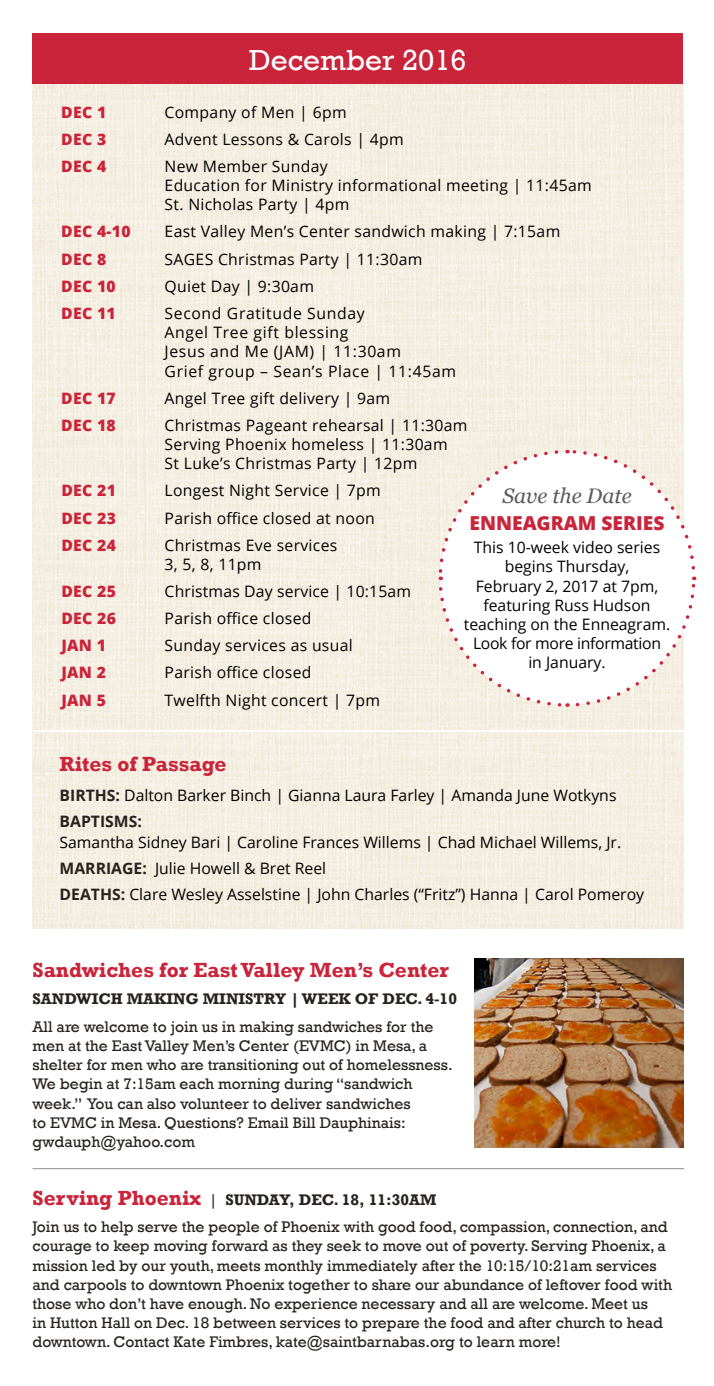
<style>
.page{position:relative;width:714px;height:1386px;background:#fff}
.page>*{position:absolute;margin:0;border:0;box-sizing:border-box;transform-origin:0 0}
.t1{font:29.75px "Rockwell";color:#fff}
.t2{font:700 21px "Rockwell";color:#c9243a}
.t3{font:italic 21px "Georgia";color:#585a5b}
.t4{font:800 19.25px "Open Sans";color:#c9243a}
.t5{font:15.75px/19.2px "Rockwell";color:#28211f}
.t6{font:15.75px/19.2px "Open Sans";letter-spacing:.02em;color:#000}
.t7{font:15.75px/19.2px "Open Sans";color:#000}
.t8{font:15.75px/19.2px "Open Sans";letter-spacing:.04em;color:#000}
.t9{font:800 15.75px "Open Sans";letter-spacing:.02em;color:#c9243a}
.t10{font:700 15.75px "Rockwell";color:#28211f}
.s1{font-weight:700;color:#28211f}
.s2{font-weight:700;font-size:21px;color:#c9243a}
.s3{font-weight:700}
</style>
<div class="page">
<img style="left:33px;top:83px;width:650px;height:846px">
<div style="left:33px;top:33px;width:650px;height:50px;background:#c9243a"></div>
<hr style="left:33px;top:730px;width:653px;height:2px;background:#fff">
<svg style="left:437px;top:448px;width:260px;height:261px"></svg>
<hr style="left:33px;top:1168px;width:651px;height:1px;background:#8a8c8e">
<img style="left:475px;top:959px;width:208px;height:189px">
<h1 class="t1" style="left:249px;top:41px;width:219px">December 2016</h1>
<p class="t9" style="left:61px;top:101px;width:47px">DEC 1</p>
<p class="t6" style="left:165px;top:102px;width:184px">Company of Men | 6pm</p>
<p class="t9" style="left:61px;top:128px;width:47px">DEC 3</p>
<p class="t6" style="left:165px;top:129px;width:241px">Advent Lessons &amp; Carols | 4pm</p>
<p class="t9" style="left:61px;top:155px;width:47px">DEC 4</p>
<p class="t6" style="left:165px;top:156px;width:429px">New Member Sunday<br>Education for Ministry informational meeting | 11:45am<br>St. Nicholas Party | 4pm</p>
<p class="t9" style="left:61px;top:221px;width:71px">DEC 4-10</p>
<p class="t6" style="left:165px;top:222px;width:397px">East Valley Men’s Center sandwich making | 7:15am</p>
<p class="t9" style="left:61px;top:248px;width:47px">DEC 8</p>
<p class="t6" style="left:165px;top:249px;width:259px">SAGES Christmas Party | 11:30am</p>
<p class="t9" style="left:61px;top:275px;width:56px">DEC 10</p>
<p class="t6" style="left:165px;top:276px;width:151px">Quiet Day | 9:30am</p>
<p class="t9" style="left:61px;top:302px;width:56px">DEC 11</p>
<p class="t8" style="left:165px;top:303px;width:293px">Second Gratitude Sunday<br>Angel Tree gift blessing<br>Jesus and Me (JAM) | 11:30am<br>Grief group – Sean’s Place | 11:45am</p>
<p class="t9" style="left:61px;top:387px;width:56px">DEC 17</p>
<p class="t6" style="left:165px;top:388px;width:227px">Angel Tree gift delivery | 9am</p>
<p class="t9" style="left:61px;top:414px;width:56px">DEC 18</p>
<p class="t6" style="left:165px;top:415px;width:304px">Christmas Pageant rehearsal | 11:30am<br>Serving Phoenix homeless | 11:30am<br>St Luke’s Christmas Party | 12pm</p>
<p class="t9" style="left:61px;top:480px;width:56px">DEC 21</p>
<p class="t6" style="left:165px;top:481px;width:218px">Longest Night Service | 7pm</p>
<p class="t9" style="left:61px;top:507px;width:56px">DEC 23</p>
<p class="t6" style="left:165px;top:508px;width:212px">Parish office closed at noon</p>
<p class="t9" style="left:61px;top:534px;width:56px">DEC 24</p>
<p class="t6" style="left:165px;top:535px;width:174px">Christmas Eve services<br>3, 5, 8, 11pm</p>
<p class="t9" style="left:61px;top:580px;width:56px">DEC 25</p>
<p class="t6" style="left:165px;top:581px;width:248px">Christmas Day service | 10:15am</p>
<p class="t9" style="left:61px;top:607px;width:56px">DEC 26</p>
<p class="t6" style="left:165px;top:608px;width:148px">Parish office closed</p>
<p class="t9" style="left:61px;top:634px;width:46px">JAN 1</p>
<p class="t6" style="left:165px;top:636px;width:190px">Sunday services as usual</p>
<p class="t9" style="left:61px;top:662px;width:46px">JAN 2</p>
<p class="t6" style="left:165px;top:663px;width:148px">Parish office closed</p>
<p class="t9" style="left:61px;top:689px;width:46px">JAN 5</p>
<p class="t6" style="left:165px;top:690px;width:217px">Twelfth Night concert | 7pm</p>
<h2 class="t3" style="left:502px;top:484px;width:131px">Save the Date</h2>
<p class="t4" style="left:469px;top:509px;width:197px">ENNEAGRAM SERIES</p>
<p class="t7" style="left:464px;top:537px;width:208px;text-align:center">This 10-week video series begins Thursday,<br>February 2, 2017 at 7pm, featuring Russ Hudson teaching on the Enneagram.<br>Look for more information<br>in January.</p>
<h2 class="t2" style="left:60px;top:751px;width:169px">Rites of Passage</h2>
<p class="t7" style="left:60px;top:782px;width:558px;line-height:26.1px"><span class="s1">BIRTHS:</span> Dalton Barker Binch | Gianna Laura Farley | Amanda June Wotkyns<br><span class="s1">BAPTISMS:</span></p>
<p class="t7" style="left:60px;top:829px;width:586px;line-height:26.1px">Samantha Sidney Bari | Caroline Frances Willems | Chad Michael Willems, Jr.<br><span class="s1">MARRIAGE:</span> Julie Howell &amp; Bret Reel<br><span class="s1">DEATHS:</span> Clare Wesley Asselstine | John Charles (“Fritz”) Hanna | Carol Pomeroy</p>
<h2 class="t2" style="left:33px;top:958px;width:418px">Sandwiches for East Valley Men’s Center</h2>
<p class="t10" style="left:33px;top:990px;width:426px">SANDWICH MAKING MINISTRY | WEEK OF DEC. 4-10</p>
<p class="t5" style="left:33px;top:1016px;width:422px">All are welcome to join us in making sandwiches for the men at the East Valley Men’s Center (EVMC) in Mesa, a shelter for men who are transitioning out of homelessness.<br>We begin at 7:15am each morning during “sandwich week.” You can also volunteer to deliver sandwiches<br>to EVMC in Mesa. Questions? Email Bill Dauphinais: gwdauph@yahoo.com</p>
<p class="t5" style="left:33px;top:1186px;width:636px;line-height:27.1px"><span class="s2">Serving Phoenix</span> | <span class="s3">SUNDAY, DEC. 18, 11:30AM<br></span>Join us to help serve the people of Phoenix with good food, compassion, connection, and</p>
<p class="t5" style="left:33px;top:1236px;width:641px">courage to keep moving forward as they seek to move out of poverty. Serving Phoenix, a mission led by our youth, meets monthly immediately after the 10:15/10:21am services and carpools to downtown Phoenix together to share our abundance of leftover food with those who don’t have enough. No experience necessary and all are welcome. Meet us<br>in Hutton Hall on Dec. 18 between services to prepare the food and after church to head downtown. Contact Kate Fimbres, kate@saintbarnabas.org to learn more!</p>
</div>
